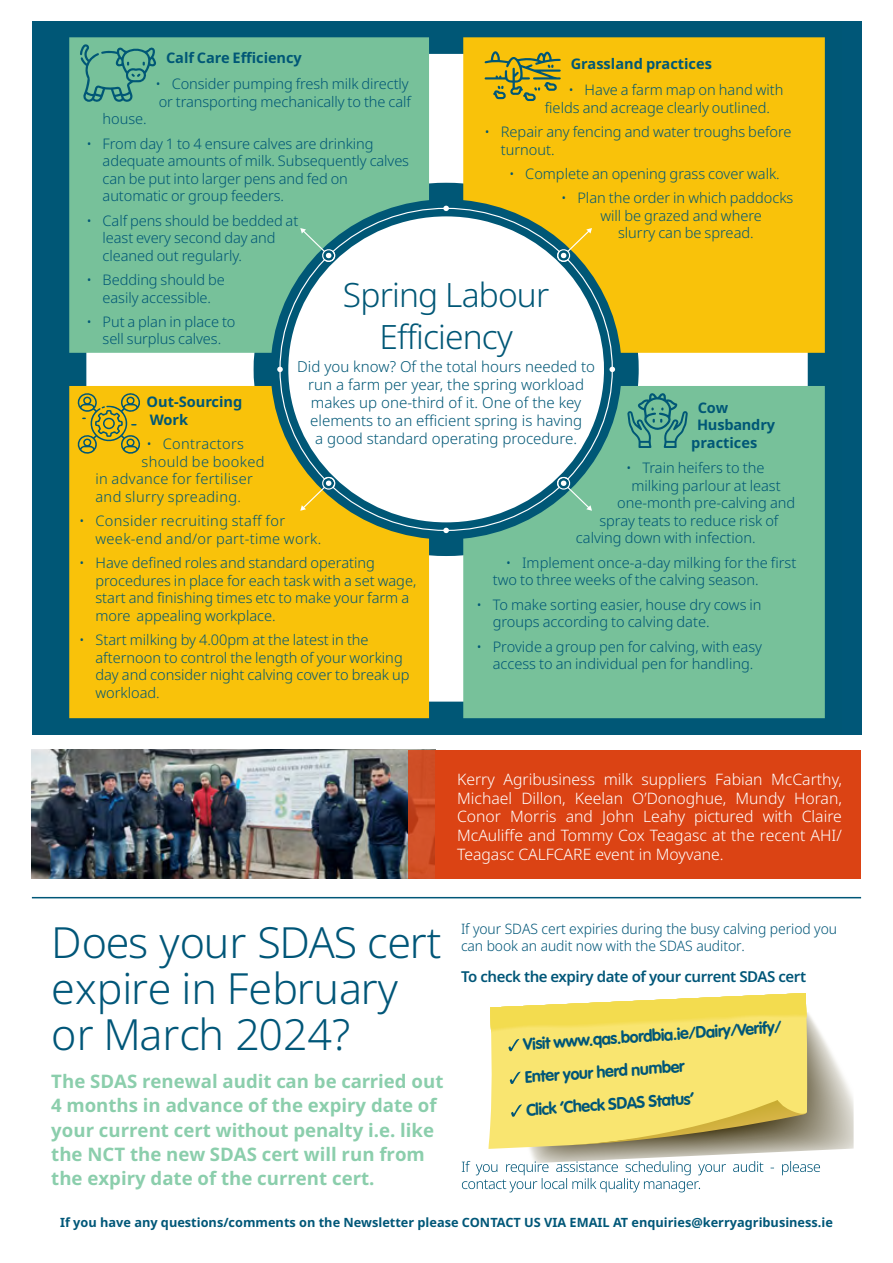
<style>
.page{position:relative;width:893px;height:1263px;background:#fff}
.page>*{position:absolute;margin:0;border:0;box-sizing:border-box;transform-origin:0 0}
.t1{font:300 42.9px/45.9px "Noto Sans";color:#005678}
.t2{font:300 33.45px/41.8px "Noto Sans";letter-spacing:-.025em;color:#005776;text-align:center}
.t3{font:700 18.6px/24.3px "Noto Sans";color:#8bceac}
.t4{font:700 16.35px/32.7px "VAG Rounded Next";color:#005678}
.t5{font:300 15.75px/18.9px "Noto Sans";color:#fff;text-align:justify}
.t6{font:300 15.15px/18.1px "Noto Sans";color:#005776;text-align:center}
.t7{font:600 15px "Noto Sans";letter-spacing:-.03em;color:#005678}
.t8{font:300 14.55px/17.5px "Noto Sans";color:#005776}
.t9{font:300 14.55px/17.5px "Noto Sans";letter-spacing:.025em;color:#005776}
.t10{font:700 14.55px/17.5px "Noto Sans";color:#005776}
.t11{font:300 14.25px/17.2px "Noto Sans";letter-spacing:-.005em;color:#005678}
.t12{font:700 12.75px "Noto Sans";color:#005778}
</style>
<div class="page">
<div style="left:32px;top:21px;width:829px;height:713px;background:#005778"></div>
<img style="left:32px;top:750px;width:376px;height:128px">
<div style="left:436px;top:750px;width:425px;height:128px;background:#db4314"></div>
<div style="left:429px;top:554px;width:34px;height:148px;background:#fff"></div>
<div style="left:429px;top:54px;width:34px;height:130px;background:#fff"></div>
<div style="left:69px;top:37px;width:360px;height:316px;background:#77c19a"></div>
<div style="left:463px;top:37px;width:362px;height:316px;background:#f9c20a"></div>
<div style="left:463px;top:386px;width:362px;height:332px;background:#77c19a"></div>
<div style="left:69px;top:386px;width:360px;height:332px;background:#f9c20a"></div>
<svg style="left:279px;top:208px;width:334px;height:323px"></svg>
<svg style="left:443px;top:206px;width:6px;height:5px"></svg>
<svg style="left:609px;top:367px;width:6px;height:5px"></svg>
<svg style="left:443px;top:528px;width:6px;height:5px"></svg>
<svg style="left:277px;top:367px;width:6px;height:5px"></svg>
<svg style="left:484px;top:51px;width:77px;height:50px"></svg>
<svg style="left:627px;top:337px;width:181px;height:111px;background:#a8cb9f"></svg>
<svg style="left:77px;top:337px;width:179px;height:118px;background:#dacb64"></svg>
<svg style="left:80px;top:44px;width:76px;height:59px;background:#5daa92"></svg>
<svg style="left:288px;top:216px;width:316px;height:306px;background:#dde7df"></svg>
<svg style="left:462px;top:993px;width:372px;height:199px"></svg>
<hr style="left:32px;top:897px;width:829px;height:1px;background:#005778">
<svg style="left:408px;top:750px;width:28px;height:128px;background:#ce4d24"></svg>
<p class="t10" style="left:166px;top:50px;width:137px">Calf Care Efficiency</p>
<p class="t8" style="left:155px;top:76px;width:257px">• Consider pumping fresh milk directly or transporting mechanically to the calf</p>
<p class="t10" style="left:571px;top:56px;width:143px">Grassland practices</p>
<p class="t8" style="left:545px;top:81px;width:240px;text-indent:24px">• Have a farm map on hand with fields and acreage clearly outlined.</p>
<p class="t8" style="left:501px;top:123px;width:292px;text-indent:-16px">• Repair any fencing and water troughs before turnout.</p>
<p class="t8" style="left:509px;top:165px;width:272px">• Complete an opening grass cover walk.</p>
<p class="t8" style="left:561px;top:190px;width:234px">• Plan the order in which paddocks</p>
<p class="t8" style="left:600px;top:207px;width:163px">will be grazed and where</p>
<p class="t8" style="left:618px;top:225px;width:137px">slurry can be spread.</p>
<p class="t8" style="left:103px;top:111px;width:46px">house.</p>
<p class="t8" style="left:103px;top:135px;width:308px;text-indent:-16px">• From day 1 to 4 ensure calves are drinking adequate amounts of milk. Subsequently calves can be put into larger pens and fed on automatic or group feeders.</p>
<p class="t8" style="left:103px;top:212px;width:197px;text-indent:-16px">• Calf pens should be bedded at least every second day and cleaned out regularly.</p>
<p class="t8" style="left:86px;top:271px;width:140px;text-align:center">• Bedding should be easily accessible.</p>
<p class="t8" style="left:86px;top:313px;width:151px;text-align:center">• Put a plan in place to sell surplus calves.</p>
<h2 class="t2" style="left:343px;top:275px;width:208px">Spring Labour<br>Efficiency</h2>
<p class="t6" style="left:297px;top:358px;width:299px">Did you know? Of the total hours needed to run a farm per year, the spring workload makes up one-third of it. One of the key elements to an efficient spring is having<br>a good standard operating procedure.</p>
<p class="t10" style="left:146px;top:394px;width:97px">Out-Sourcing<br>Work</p>
<p class="t9" style="left:146px;top:436px;width:99px">• Contractors</p>
<p class="t9" style="left:142px;top:453px;width:124px">should be booked</p>
<p class="t9" style="left:95px;top:471px;width:159px">in advance for fertiliser</p>
<p class="t9" style="left:95px;top:488px;width:147px">and slurry spreading.</p>
<p class="t9" style="left:95px;top:512px;width:227px;text-indent:-16px">• Consider recruiting staff for week-end and/or part-time work.</p>
<p class="t8" style="left:95px;top:554px;width:322px;text-indent:-16px">• Have defined roles and standard operating procedures in place for each task with a set wage, start and finishing times etc to make your farm a more appealing workplace.</p>
<p class="t8" style="left:95px;top:631px;width:316px;text-indent:-16px">• Start milking by 4.00pm at the latest in the afternoon to control the length of your working day and consider night calving cover to break up workload.</p>
<p class="t10" style="left:698px;top:399px;width:32px">Cow</p>
<p class="t10" style="left:697px;top:416px;width:79px">Husbandry</p>
<p class="t10" style="left:691px;top:434px;width:67px">practices</p>
<p class="t8" style="left:626px;top:460px;width:140px">• Train heifers to the</p>
<p class="t8" style="left:631px;top:477px;width:151px">milking parlour at least</p>
<p class="t8" style="left:617px;top:495px;width:179px">one-month pre-calving and</p>
<p class="t8" style="left:599px;top:512px;width:181px">spray teats to reduce risk of</p>
<p class="t8" style="left:576px;top:530px;width:181px">calving down with infection.</p>
<p class="t8" style="left:493px;top:554px;width:305px;text-indent:13px">• Implement once-a-day milking for the first two to three weeks of the calving season.</p>
<p class="t8" style="left:493px;top:596px;width:270px;text-indent:-16px">• To make sorting easier, house dry cows in groups according to calving date.</p>
<p class="t8" style="left:476px;top:638px;width:287px;text-align:center">• Provide a group pen for calving, with easy access to an individual pen for handling.</p>
<p class="t5" style="left:457px;top:770px;width:386px">Kerry Agribusiness milk suppliers Fabian McCarthy, Michael Dillon, Keelan O’Donoghue, Mundy Horan, Conor Morris and John Leahy pictured with Claire McAuliffe and Tommy Cox Teagasc at the recent AHI/ Teagasc CALFCARE event in Moyvane.</p>
<h1 class="t1" style="left:51px;top:921px;width:392px">Does your SDAS cert expire in February or March 2024?</h1>
<p class="t3" style="left:51px;top:1069px;width:394px">The SDAS renewal audit can be carried out 4 months in advance of the expiry date of your current cert without penalty i.e. like the NCT the new SDAS cert will run from the expiry date of the current cert.</p>
<p class="t11" style="left:461px;top:920px;width:378px">If your SDAS cert expiries during the busy calving period you can book an audit now with the SDAS auditor.</p>
<p class="t7" style="left:461px;top:966px;width:347px">To check the expiry date of your current SDAS cert</p>
<p class="t4" style="left:520px;top:1028px;width:262px;rotate:-4deg">Visit www.qas.bordbia.ie/Dairy/Verify/<br>Enter your herd number<br>Click ‘Check SDAS Status’</p>
<p class="t12" style="left:60px;top:1214px;width:774px">If you have any questions/comments on the Newsletter please CONTACT US VIA EMAIL AT enquiries@kerryagribusiness.ie</p>
</div>
